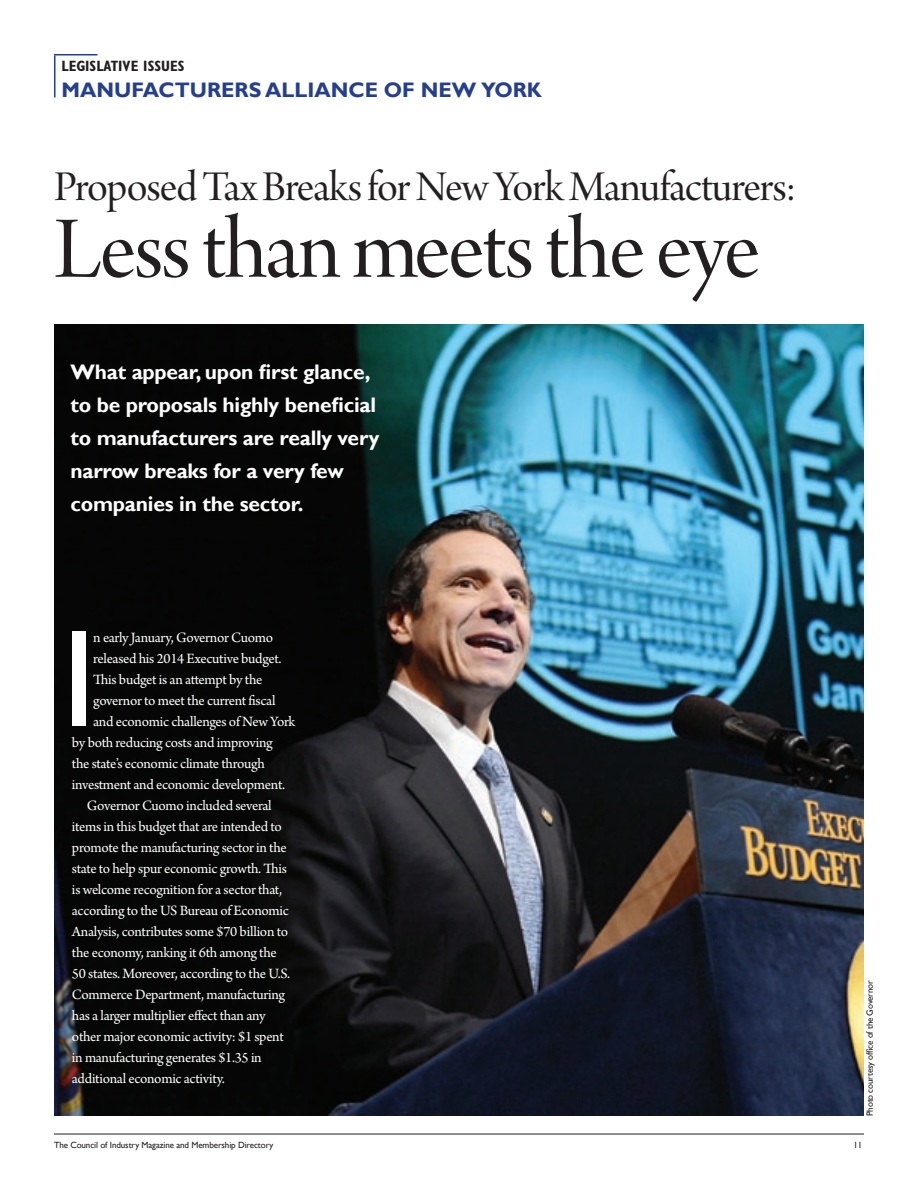
<style>
.page{position:relative;width:918px;height:1188px;background:#fff}
.page>*{position:absolute;margin:0;border:0;box-sizing:border-box;transform-origin:0 0}
.t1{font:138.15px "Gill Sans";color:#fff}
.t2{font:93px "Arno Pro Display";letter-spacing:-.02em;color:#231f20}
.t3{font:45px "Arno Pro Display";letter-spacing:-.02em;color:#231f20}
.t4{font:700 21px/33px "Gill Sans";letter-spacing:-.01em;color:#fff}
.t5{font:700 21px "Gill Sans";color:#253f8e}
.t6{font:15px "Arno Pro";letter-spacing:-.025em;color:#fff}
.t7{font:700 condensed 15px "Gill Sans";color:#231f20}
.t8{font:9px "Gill Sans";letter-spacing:-.01em;color:#231f20}
</style>
<div class="page">
<hr style="left:54px;top:1134px;width:810px;height:1px;background:#231f20">
<hr style="left:54px;top:54px;width:44px;height:2px;background:#253f8e">
<hr style="left:54px;top:55px;width:2px;height:43px;background:#253f8e">
<img style="left:54px;top:324px;width:810px;height:792px">
<p class="t7" style="left:62px;top:57px;width:123px">LEGISLATIVE ISSUES</p>
<p class="t5" style="left:62px;top:77px;width:98px">Manufact</p>
<p class="t5" style="left:190px;top:77px;width:32px">urers</p>
<p class="t5" style="left:265px;top:77px;width:15px">allia</p>
<p class="t5" style="left:331px;top:77px;width:181px">nce of new york</p>
<p class="t3" style="left:54px;top:162px;width:744px">Proposed Tax Breaks for New York Manufacturers:</p>
<p class="t2" style="left:54px;top:198px;width:707px">Less than meets the eye</p>
<p class="t4" style="left:70px;top:356px;width:311px">What appear, upon first glance, to be proposals highly beneficial to manufacturers are really very narrow breaks for a very few companies in the sector.</p>
<p class="t1" style="left:61px;top:599px;width:36px">I</p>
<p class="t6" style="left:93px;top:629px;width:181px">n early January, Governor Cuomo</p>
<p class="t6" style="left:93px;top:650px;width:190px">released his 2014 Executive budget.</p>
<p class="t6" style="left:93px;top:671px;width:171px">This budget is an attempt by the</p>
<p class="t6" style="left:93px;top:692px;width:184px">governor to meet the current fiscal</p>
<p class="t6" style="left:93px;top:713px;width:204px">and economic challenges of New York</p>
<p class="t6" style="left:72px;top:734px;width:202px">by both reducing costs and improving</p>
<p class="t6" style="left:72px;top:755px;width:194px">the state’s economic climate through</p>
<p class="t6" style="left:72px;top:776px;width:215px">investment and economic development.</p>
<p class="t6" style="left:87px;top:797px;width:186px">Governor Cuomo included several</p>
<p class="t6" style="left:72px;top:818px;width:211px">items in this budget that are intended to</p>
<p class="t6" style="left:72px;top:839px;width:216px">promote the manufacturing sector in the</p>
<p class="t6" style="left:72px;top:860px;width:217px">state to help spur economic growth. This</p>
<p class="t6" style="left:72px;top:881px;width:212px">is welcome recognition for a sector that,</p>
<p class="t6" style="left:72px;top:902px;width:218px">according to the US Bureau of Economic</p>
<p class="t6" style="left:72px;top:923px;width:218px">Analysis, contributes some $70 billion to</p>
<p class="t6" style="left:72px;top:944px;width:206px">the economy, ranking it 6th among the</p>
<p class="t6" style="left:72px;top:965px;width:220px">50 states. Moreover, according to the U.S.</p>
<p class="t6" style="left:72px;top:986px;width:215px">Commerce Department, manufacturing</p>
<p class="t6" style="left:72px;top:1007px;width:195px">has a larger multiplier effect than any</p>
<p class="t6" style="left:72px;top:1028px;width:213px">other major economic activity: $1 spent</p>
<p class="t6" style="left:72px;top:1049px;width:191px">in manufacturing generates $1.35 in</p>
<p class="t6" style="left:72px;top:1070px;width:154px">additional economic activity.</p>
<p class="t8" style="left:864px;top:1116px;width:137px;rotate:-90deg">Photo courtesy office of the Governor</p>
<p class="t8" style="left:54px;top:1139px;width:221px">The Council of Industry Magazine and Membership Directory</p>
<p class="t8" style="left:853px;top:1139px;width:10px">11</p>
</div>
